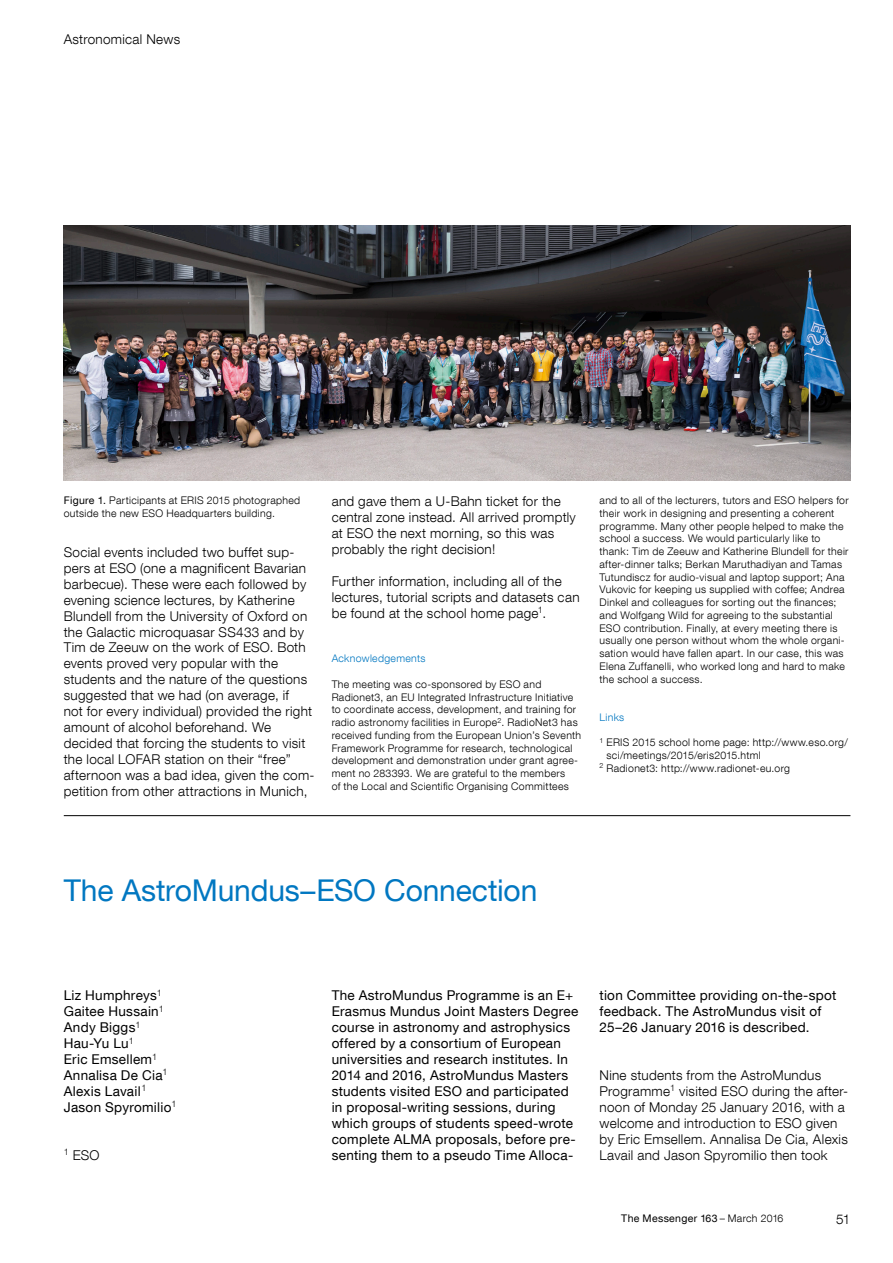
<style>
.page{position:relative;width:893px;height:1263px;background:#fff}
.page>*{position:absolute;margin:0;border:0;box-sizing:border-box;transform-origin:0 0}
.article_title{font:30px "Helvetica Neue LT Com";letter-spacing:-.005em;color:#0077c1}
._45_9pt{font:300 13.5px/15.9px "Helvetica Neue LT Com";letter-spacing:.02em;color:#000}
._45_9pt-2{font:13.5px/15.9px "Helvetica Neue LT Com";letter-spacing:.02em;color:#000}
._45_7pt{font:300 10.5px/12.8px "Helvetica Neue LT Com";letter-spacing:.03em;color:#000}
.t1{font:10.5px "Helvetica Neue LT Com";letter-spacing:.035em;color:#000}
._45_7pt-2{font:300 10.5px "Helvetica Neue LT Com";letter-spacing:.03em;color:#0077c1}
.s1{font-weight:400}
.s2{font-weight:300}
</style>
<div class="page">
<img style="left:64px;top:225px;width:786px;height:255px">
<hr style="left:64px;top:815px;width:786px;height:1px;background:#000">
<p class="_45_9pt" style="left:64px;top:31px;width:118px">Astronomical News</p>
<p class="_45_7pt" style="left:64px;top:494px;width:238px"><span class="s1">Figure 1.</span> Participants at ERIS 2015 photographed outside the new ESO Headquarters building.</p>
<p class="_45_9pt" style="left:64px;top:544px;width:252px">Social events included two buffet sup&shy;pers at ESO (one a magnificent Bavarian barbecue). These were each followed by evening science lectures, by Katherine Blundell from the University of Oxford on the Galactic microquasar SS433 and by Tim de Zeeuw on the work of ESO. Both events proved very popular with the students and the nature of the questions suggested that we had (on average, if<br>not for every individual) provided the right amount of alcohol beforehand. We decided that forcing the students to visit the local LOFAR station on their “free” afternoon was a bad idea, given the com&shy;petition from other attractions in Munich,</p>
<p class="_45_9pt" style="left:332px;top:493px;width:246px">and gave them a U-Bahn ticket for the central zone instead. All arrived promptly at ESO the next morning, so this was probably the right decision!</p>
<p class="_45_9pt" style="left:332px;top:573px;width:249px">Further information, including all of the lectures, tutorial scripts and datasets can be found at the school home page<sup>1</sup>.</p>
<p class="_45_7pt-2" style="left:332px;top:652px;width:95px">Acknowledgements</p>
<p class="_45_7pt" style="left:332px;top:678px;width:251px">The meeting was co-sponsored by ESO and Radionet3, an EU Integrated Infrastructure Initiative to coordinate access, development, and training for radio astronomy facilities in Europe<sup>2</sup>. RadioNet3 has received funding from the European Union’s Seventh Framework Programme for research, technological development and demonstration under grant agree&shy;ment no 283393. We are grateful to the members<br>of the Local and Scientific Organising Committees</p>
<p class="_45_7pt" style="left:600px;top:494px;width:251px">and to all of the lecturers, tutors and ESO helpers for their work in designing and presenting a coherent programme. Many other people helped to make the school a success. We would particularly like to thank: Tim de Zeeuw and Katherine Blundell for their after-dinner talks; Berkan Maruthadiyan and Tamas Tutundiscz for audio-visual and laptop support; Ana Vukovic for keeping us supplied with coffee; Andrea Dinkel and colleagues for sorting out the finances; and Wolfgang Wild for agreeing to the substantial ESO contribution. Finally, at every meeting there is usually one person without whom the whole organi&shy;sation would have fallen apart. In our case, this was Elena Zuffanelli, who worked long and hard to make the school a success.</p>
<p class="_45_7pt-2" style="left:600px;top:711px;width:26px">Links</p>
<p class="_45_7pt" style="left:607px;top:736px;width:243px;text-indent:-7px"><sup>1</sup> ERIS 2015 school home page: http://www.eso.org/ sci/meetings/2015/eris2015.html</p>
<p class="_45_7pt" style="left:600px;top:761px;width:192px"><sup>2</sup> Radionet3: http://www.radionet-eu.org</p>
<p class="article_title" style="left:64px;top:871px;width:475px">The AstroMundus–ESO Connection</p>
<p class="_45_9pt-2" style="left:64px;top:987px;width:100px">Liz Humphreys<sup>1</sup></p>
<p class="_45_9pt-2" style="left:64px;top:1003px;width:102px">Gaitee Hussain<sup>1</sup></p>
<p class="_45_9pt-2" style="left:64px;top:1019px;width:78px">Andy Biggs<sup>1</sup></p>
<p class="_45_9pt-2" style="left:64px;top:1035px;width:71px">Hau-Yu Lu<sup>1</sup></p>
<p class="_45_9pt-2" style="left:64px;top:1051px;width:95px">Eric Emsellem<sup>1</sup></p>
<p class="_45_9pt-2" style="left:64px;top:1067px;width:105px">Annalisa De Cia<sup>1</sup></p>
<p class="_45_9pt-2" style="left:64px;top:1083px;width:84px">Alexis Lavail<sup>1</sup></p>
<p class="_45_9pt-2" style="left:64px;top:1099px;width:114px">Jason Spyromilio<sup>1</sup></p>
<p class="_45_9pt" style="left:64px;top:1147px;width:37px"><sup>1</sup> ESO</p>
<p class="_45_9pt-2" style="left:332px;top:987px;width:248px">The AstroMundus Programme is an E+ Erasmus Mundus Joint Masters Degree course in astronomy and astrophysics offered by a consortium of European universities and research institutes. In 2014 and 2016, AstroMundus Masters students visited ESO and participated in proposal-writing sessions, during which groups of students speed-wrote complete ALMA proposals, before pre&shy;senting them to a pseudo Time Alloca-</p>
<p class="_45_9pt-2" style="left:600px;top:987px;width:238px">tion Committee providing on-the-spot feedback. The AstroMundus visit of<br>25–26 January 2016 is described.</p>
<p class="_45_9pt" style="left:600px;top:1067px;width:250px">Nine students from the AstroMundus Programme<sup>1</sup> visited ESO during the after&shy;noon of Monday 25 January 2016, with a welcome and introduction to ESO given by Eric Emsellem. Annalisa De Cia, Alexis Lavail and Jason Spyromilio then took</p>
<p class="t1" style="left:621px;top:1211px;width:164px">The Messenger 163 <span class="s2">– March 2016</span></p>
<p class="_45_9pt" style="left:836px;top:1211px;width:16px">51</p>
</div>
